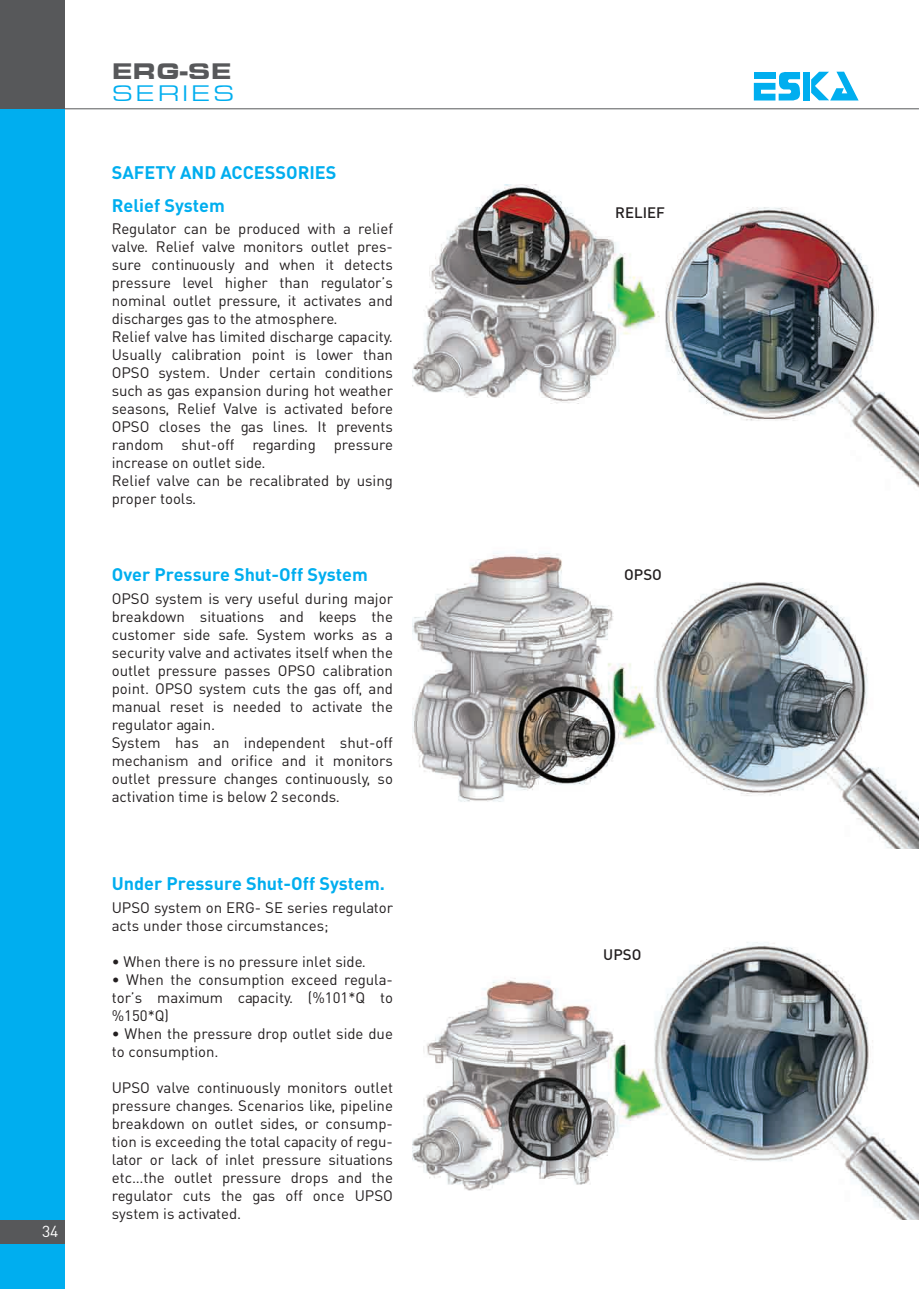
<style>
.page{position:relative;width:919px;height:1289px;background:#fff}
.page>*{position:absolute;margin:0;border:0;box-sizing:border-box;transform-origin:0 0}
.t1{font:700 23.25px/21.6px "Eurostile Extended";color:#57585a}
.t2{font:18px "DINT Bold Tr";color:#00aeef}
.t3{font:15.75px "DIN Tr";color:#fff}
.t4{font:15px/18px "DIN Tr";color:#231f20}
.t5{font:15px "DIN Medium Tr";color:#231f20}
.s1{font-weight:400;color:#00aeef}
</style>
<div class="page">
<img style="left:412px;top:184px;width:506px;height:303px">
<img style="left:412px;top:552px;width:506px;height:296px">
<img style="left:412px;top:942px;width:506px;height:277px">
<hr style="left:64px;top:108px;width:854px;height:1px;background:#57585a">
<div style="left:803px;top:72px;width:6px;height:29px;background:#00aeef"></div>
<svg style="left:811px;top:72px;width:47px;height:28px"></svg>
<svg style="left:753px;top:72px;width:48px;height:29px"></svg>
<div style="left:0;top:13px;width:64px;height:1275px;background:#00aeef"></div>
<div style="left:0;top:0;width:64px;height:109px;background:#57585a"></div>
<div style="left:0;top:1219px;width:64px;height:24px;background:#57585a"></div>
<p class="t3" style="left:42px;top:1221px;width:18px">34</p>
<p class="t1" style="left:112px;top:60px;width:124px">ERG-SE<br><span class="s1">SERIES</span></p>
<p class="t2" style="left:112px;top:161px;width:226px">SAFETY AND ACCESSORIES</p>
<p class="t2" style="left:112px;top:193px;width:115px">Relief System</p>
<p class="t4" style="left:112px;top:219px;width:283px">Regulator can be produced with a relief valve. Relief valve monitors outlet pres&shy;sure continuously and when it detects pressure level higher than regulator’s nominal outlet pressure, it activates and discharges gas to the atmosphere.<br>Relief valve has limited discharge capacity.<br>Usually calibration point is lower than OPSO system. Under certain conditions such as gas expansion during hot weather seasons, Relief Valve is activated before OPSO closes the gas lines. It prevents random shut-off regarding pressure increase on outlet side.<br>Relief valve can be recalibrated by using proper tools.</p>
<p class="t2" style="left:112px;top:563px;width:258px">Over Pressure Shut-Off System</p>
<p class="t4" style="left:112px;top:589px;width:283px">OPSO system is very useful during major breakdown situations and keeps the customer side safe. System works as a security valve and activates itself when the outlet pressure passes OPSO calibration point. OPSO system cuts the gas off, and manual reset is needed to activate the regulator again.<br>System has an independent shut-off mechanism and orifice and it monitors outlet pressure changes continuously, so activation time is below 2 seconds.</p>
<p class="t2" style="left:112px;top:871px;width:275px">Under Pressure Shut-Off System.</p>
<p class="t4" style="left:112px;top:897px;width:283px">UPSO system on ERG- SE series regulator acts under those circumstances;</p>
<p class="t4" style="left:112px;top:951px;width:256px">• When there is no pressure inlet side.</p>
<p class="t4" style="left:112px;top:969px;width:283px;text-align:justify">• When the consumption exceed regula&shy;tor’s maximum capacity. (%101*Q to %150*Q)</p>
<p class="t4" style="left:112px;top:1023px;width:283px">• When the pressure drop outlet side due to consumption.</p>
<p class="t4" style="left:112px;top:1077px;width:283px;text-align:justify">UPSO valve continuously monitors outlet pressure changes. Scenarios like, pipeline breakdown on outlet sides, or consump&shy;tion is exceeding the total capacity of regu&shy;lator or lack of inlet pressure situations etc…the outlet pressure drops and the regulator cuts the gas off once UPSO system is activated.</p>
<p class="t5" style="left:615px;top:203px;width:51px">RELIEF</p>
<p class="t5" style="left:624px;top:565px;width:39px">OPSO</p>
<p class="t5" style="left:603px;top:945px;width:40px">UPSO</p>
</div>
